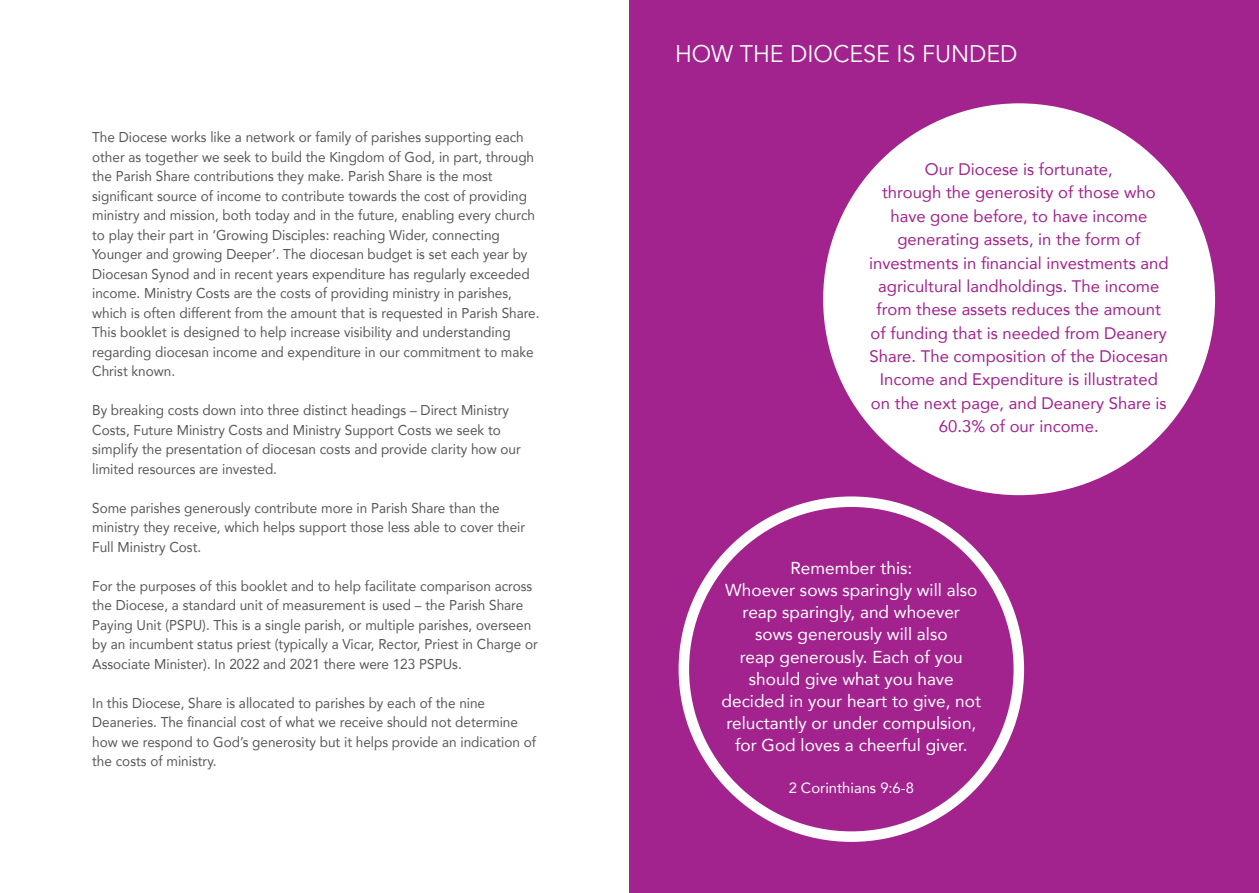
<style>
.page{position:relative;width:1259px;height:893px;background:#fff}
.page>*{position:absolute;margin:0;border:0;box-sizing:border-box;transform-origin:0 0}
.t1{font:24px "Avenir";color:#fff}
.t2{font:17.25px/22.2px "Avenir";color:#fff;text-align:center}
.t3{font:16.65px/23.4px "Avenir";color:#a2238e;text-align:center}
.t4{font:14.7px "Avenir";color:#fff}
.t5{font:14.25px/19.5px "Avenir";color:#57585a;scale:.95 1}
</style>
<div class="page">
<div style="left:629px;top:0;width:630px;height:893px;background:#a2238e"></div>
<div style="left:678px;top:496px;width:346px;height:346px;border:10px solid #fff;border-radius:50%"></div>
<div style="left:823px;top:103px;width:392px;height:392px;background:#fff;border-radius:50%"></div>
<p class="t5" style="left:92px;top:127px;width:472px">The Diocese works like a network or family of parishes supporting each other as together we seek to build the Kingdom of God, in part, through the Parish Share contributions they make. Parish Share is the most significant source of income to contribute towards the cost of providing ministry and mission, both today and in the future, enabling every church to play their part in ‘Growing Disciples: reaching Wider, connecting Younger and growing Deeper’. The diocesan budget is set each year by Diocesan Synod and in recent years expenditure has regularly exceeded income. Ministry Costs are the costs of providing ministry in parishes, which is often different from the amount that is requested in Parish Share.<br>This booklet is designed to help increase visibility and understanding regarding diocesan income and expenditure in our commitment to make Christ known.</p>
<p class="t5" style="left:92px;top:400px;width:453px">By breaking costs down into three distinct headings – Direct Ministry Costs, Future Ministry Costs and Ministry Support Costs we seek to simplify the presentation of diocesan costs and provide clarity how our limited resources are invested.</p>
<p class="t5" style="left:92px;top:498px;width:457px">Some parishes generously contribute more in Parish Share than the ministry they receive, which helps support those less able to cover their<br>Full Ministry Cost.</p>
<p class="t5" style="left:92px;top:576px;width:471px">For the purposes of this booklet and to help facilitate comparison across the Diocese, a standard unit of measurement is used – the Parish Share Paying Unit (PSPU). This is a single parish, or multiple parishes, overseen by an incumbent status priest (typically a Vicar, Rector, Priest in Charge or Associate Minister). In 2022 and 2021 there were 123 PSPUs.</p>
<p class="t5" style="left:92px;top:693px;width:469px">In this Diocese, Share is allocated to parishes by each of the nine Deaneries. The financial cost of what we receive should not determine how we respond to God’s generosity but it helps provide an indication of the costs of ministry.</p>
<h1 class="t1" style="left:675px;top:38px;width:344px">HOW THE DIOCESE IS FUNDED</h1>
<p class="t3" style="left:869px;top:158px;width:301px">Our Diocese is fortunate,<br>through the generosity of those who have gone before, to have income generating assets, in the form of investments in financial investments and agricultural landholdings. The income from these assets reduces the amount of funding that is needed from Deanery Share. The composition of the Diocesan Income and Expenditure is illustrated on the next page, and Deanery Share is 60.3% of our income.</p>
<p class="t2" style="left:721px;top:557px;width:261px">Remember this:<br>Whoever sows sparingly will also reap sparingly, and whoever<br>sows generously will also<br>reap generously. Each of you should give what you have decided in your heart to give, not reluctantly or under compulsion, for God loves a cheerful giver.</p>
<p class="t4" style="left:788px;top:778px;width:127px">2 Corinthians 9:6-8</p>
</div>
